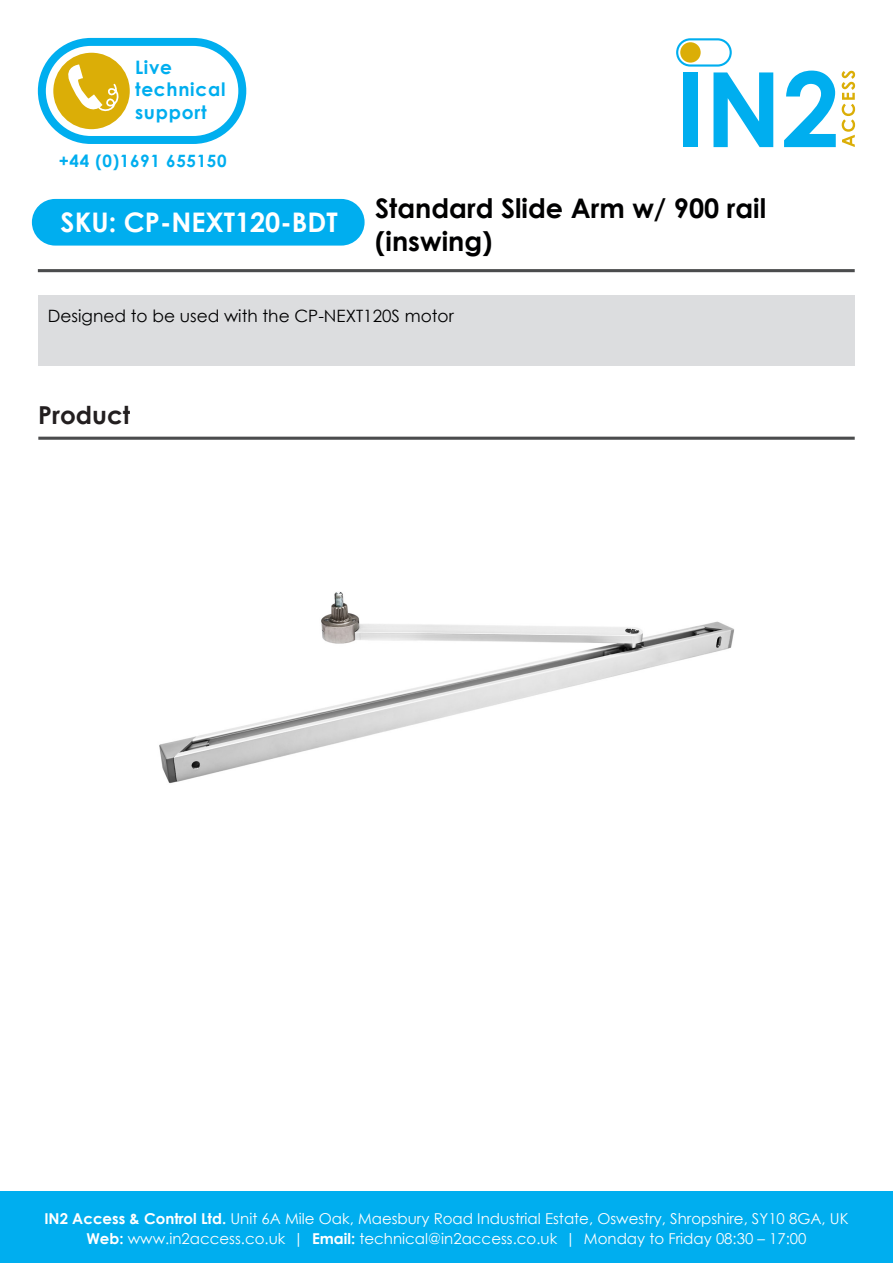
<style>
.page{position:relative;width:893px;height:1263px;background:#fff}
.page>*{position:absolute;margin:0;border:0;box-sizing:border-box;transform-origin:0 0}
.t1{font:700 27px "Century Gothic";color:#000001}
.t2{font:700 27px "Century Gothic";color:#fff}
.t3{font:700 24.75px "Century Gothic";color:#231f20}
.t4{font:700 18.6px "Century Gothic";letter-spacing:.04em;color:#00aeef}
.t5{font:16.95px "Century Gothic";color:#000001}
.t6{font:700 16.95px "Century Gothic";letter-spacing:.04em;color:#00aeef}
.t7{font:15px/20.2px "Century Gothic";color:#fff;text-align:center}
.s1{font-weight:700}
</style>
<div class="page">
<div style="left:0;top:1192px;width:893px;height:71px;background:#00aeef"></div>
<svg style="left:842px;top:71px;width:13px;height:76px"></svg>
<svg style="left:784px;top:71px;width:52px;height:76px"></svg>
<svg style="left:676px;top:38px;width:97px;height:109px"></svg>
<svg style="left:38px;top:38px;width:208px;height:106px"></svg>
<div style="left:38px;top:295px;width:817px;height:71px;background:#dcdddf"></div>
<hr style="left:38px;top:269px;width:817px;height:3px;background:#4b4c4d">
<hr style="left:38px;top:437px;width:817px;height:3px;background:#4b4c4d">
<div style="left:32px;top:199px;width:333px;height:47px;background:#00aeef;border-radius:23px"></div>
<img style="left:159px;top:592px;width:575px;height:192px">
<p class="t4" style="left:135px;top:53px;width:39px">Live</p>
<p class="t4" style="left:135px;top:75px;width:92px">technical</p>
<p class="t4" style="left:135px;top:98px;width:73px">support</p>
<p class="t6" style="left:59px;top:148px;width:169px">+44 (0)1691 655150</p>
<p class="t2" style="left:61px;top:202px;width:279px">SKU: CP-NEXT120-BDT</p>
<p class="t1" style="left:375px;top:188px;width:392px">Standard Slide Arm w/ 900 rail</p>
<p class="t1" style="left:375px;top:220px;width:119px">(inswing)</p>
<p class="t5" style="left:48px;top:304px;width:407px">Designed to be used with the CP-NEXT120S motor</p>
<p class="t3" style="left:38px;top:396px;width:94px">Product</p>
<p class="t7" style="left:44px;top:1208px;width:806px"><span class="s1">IN2 Access &amp; Control Ltd.</span> Unit 6A Mile Oak, Maesbury Road Industrial Estate, Oswestry, Shropshire, SY10 8GA, UK<br><span class="s1">Web:</span> www.in2access.co.uk | <span class="s1">Email:</span> technical@in2access.co.uk | Monday to Friday 08:30 – 17:00</p>
</div>
